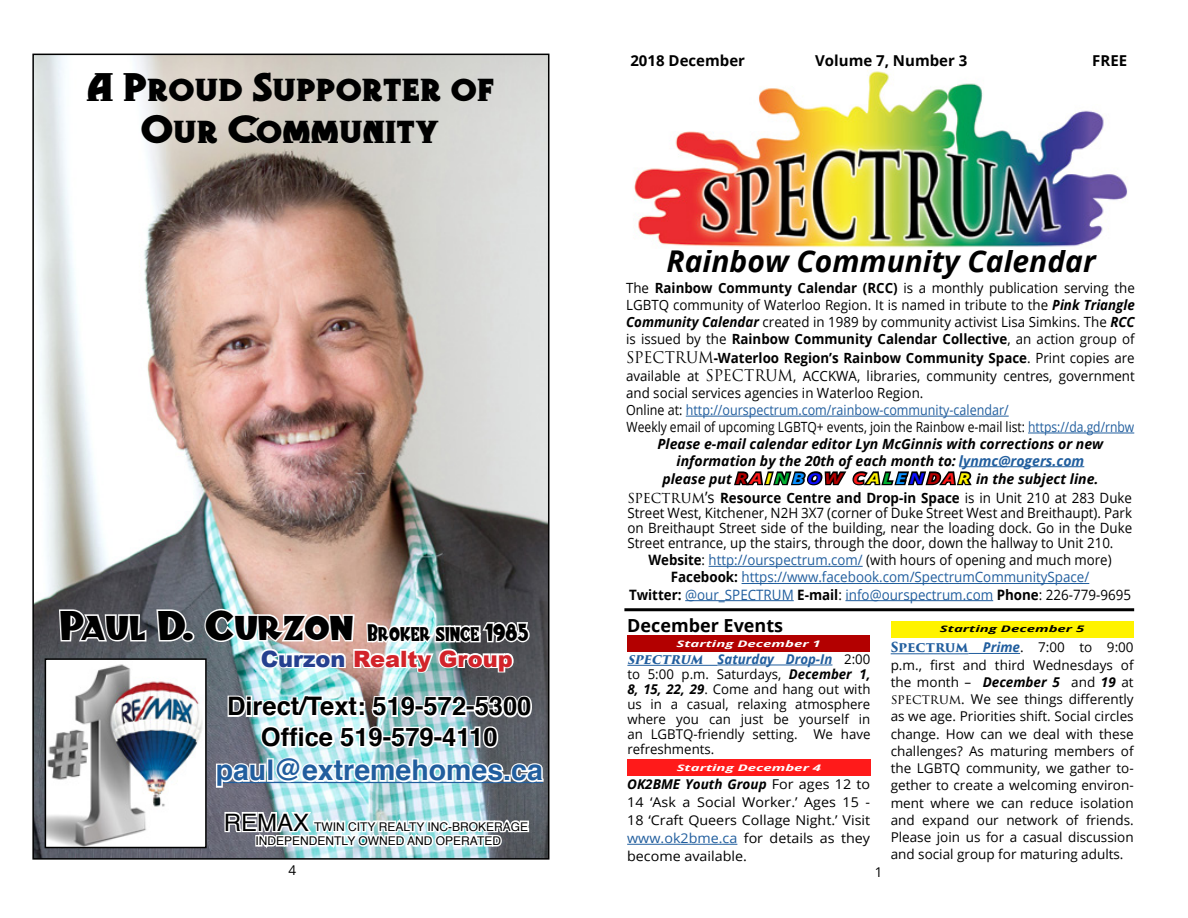
<style>
.page{position:relative;width:1188px;height:918px;background:#fff}
.page>*{position:absolute;margin:0;border:0;box-sizing:border-box;transform-origin:0 0}
.t1{font:39px "Blitzkrieg NF";color:#000}
.t2{font:34.5px/41.4px "Gramophone NF";color:#000;text-align:center;scale:1.22 1}
.t3{font:italic 700 30px "Open Sans";color:#000}
.t4{font:700 28.5px "Helvetica";color:#215e9e}
.t5{font:700 25.5px/30.6px "Helvetica";color:#000;text-align:center}
.t6{font:900 22.5px "Arial";color:#d2232a}
.t7{font:22.5px "Blitzkrieg NF";color:#000;scale:.75 1}
.t8{font:700 18px "Open Sans";color:#000}
.t9{font:700 15px "Open Sans";color:#000}
.t10{font:14.25px/17.1px "Open Sans";color:#215e9e;text-align:center;scale:.93 1}
.t11{font:14.1px/16.8px "Open Sans";color:#000;text-align:justify;scale:.95 1}
.t12{font:14.1px/15px "Open Sans";color:#000;text-align:justify;scale:.94 1}
.t13{font:italic 700 14.1px "Open Sans";color:#000}
.t14{font:14.1px "Open Sans";color:#000;scale:.86 1}
.t15{font:14.1px "Open Sans";color:#215e9e;scale:.89 1}
.t16{font:13.5px/17.2px "Open Sans";color:#000;text-align:justify}
.t17{font:13.5px/18px "Open Sans";color:#000;text-align:justify;scale:1.06 1}
.t18{font:12px/14.4px "Helvetica";color:#000;text-align:center}
.t19{font:italic 700 9px "Open Sans";color:#fff;scale:1.67 1}
.t20{font:italic 700 9px "Open Sans";color:#000;scale:1.67 1}
.s1{color:#25408f}
.s2{font-size:24px}
.s3{font-weight:700}
.s4{font-weight:700;font-style:italic}
.s5{font-family:"Trajan Pro 3";font-size:15.6px}
.s6{color:#000}
.s7{color:#215e9e}
.s8{font-size:15px;color:#b30000}
.s9{font-size:15px;color:#ff1a1a}
.s10{font-size:15px;color:#fff300}
.s11{font-size:15px;color:#00b332}
.s12{font-size:15px;color:#0990ff}
.s13{font-size:15px;color:#0d0eff}
.s14{font-family:"Trajan Pro 3";font-size:15.75px}
.s15{font-size:15.75px}
.s16{font-weight:700;color:#000}
.s17{font-family:"Trajan Pro 3";font-weight:700;color:#215e9e}
.s18{font-weight:700;font-style:italic;color:#215e9e}
.s19{font-family:"Trajan Pro 3"}
.s20{font-family:"Trajan Pro 3";font-weight:700;font-style:italic;color:#215e9e}
</style>
<div class="page">
<hr style="left:686px;top:416px;width:323px;height:1px;background:#215e9e">
<hr style="left:1028px;top:433px;width:106px;height:1px;background:#215e9e">
<hr style="left:959px;top:466px;width:125px;height:1px;background:#215e9e">
<svg style="left:732px;top:415px;width:242px;height:71px"></svg>
<hr style="left:709px;top:566px;width:154px;height:1px;background:#215e9e">
<hr style="left:742px;top:583px;width:347px;height:1px;background:#215e9e">
<hr style="left:685px;top:600px;width:109px;height:1px;background:#215e9e">
<hr style="left:845px;top:600px;width:148px;height:1px;background:#215e9e">
<hr style="left:624px;top:608px;width:510px;height:3px;background:#000">
<div style="left:627px;top:635px;width:243px;height:17px;background:#b30000"></div>
<div style="left:891px;top:621px;width:243px;height:17px;background:#fff300"></div>
<img style="left:633px;top:70px;width:495px;height:178px">
<hr style="left:891px;top:653px;width:77px;height:1px;background:#215e9e">
<hr style="left:968px;top:653px;width:52px;height:1px;background:#215e9e">
<div style="left:627px;top:759px;width:243px;height:17px;background:#ff1a1a"></div>
<hr style="left:627px;top:665px;width:91px;height:1px;background:#215e9e">
<hr style="left:718px;top:665px;width:114px;height:1px;background:#215e9e">
<hr style="left:627px;top:844px;width:110px;height:1px;background:#215e9e">
<img style="left:35px;top:57px;width:511px;height:800px">
<img style="left:48px;top:661px;width:155px;height:184px">
<div style="left:45px;top:658px;width:162px;height:190px;border:2px solid #000"></div>
<svg style="left:57px;top:608px;width:91px;height:36px"></svg>
<svg style="left:155px;top:608px;width:33px;height:35px"></svg>
<div style="left:182px;top:631px;width:12px;height:11px;border:3px solid #fff;border-radius:50%"></div>
<img style="left:203px;top:607px;width:342px;height:253px">
<h2 class="t2" style="left:86px;top:67px;width:336px">A Proud Supporter of<br>Our Community</h2>
<h1 class="t1" style="left:60px;top:603px;width:295px">Paul D. Curzon</h1>
<h3 class="t6" style="left:261px;top:642px;width:254px"><span class="s1">Curzon</span> Realty Group</h3>
<h3 class="t7" style="left:368px;top:619px;width:216px">Broker since 1985</h3>
<h3 class="t5" style="left:227px;top:692px;width:306px">Direct/Text: 519-572-5300<br>Office 519-579-4110</h3>
<h3 class="t4" style="left:216px;top:747px;width:329px">paul@extremehomes.ca</h3>
<p class="t18" style="left:224px;top:820px;width:306px"><span class="s2">REMAX</span> TWIN CITY REALTY INC-BROKERAGE<br>INDEPENDENTLY OWNED AND OPERATED</p>
<p class="t16" style="left:288px;top:861px;width:9px">4</p>
<p class="t9" style="left:630px;top:50px;width:116px">2018 December</p>
<p class="t9" style="left:815px;top:50px;width:154px">Volume 7, Number 3</p>
<p class="t9" style="left:1092px;top:50px;width:36px">FREE</p>
<h3 class="t3" style="left:667px;top:240px;width:431px">Rainbow Community Calendar</h3>
<p class="t11" style="left:626px;top:279px;width:537px">The <span class="s3">Rainbow Communty Calendar (RCC)</span> is a monthly publication serving the LGBTQ community of Waterloo Region. It is named in tribute to the <span class="s4">Pink Triangle Community Calendar</span> created in 1989 by community activist Lisa Simkins. The <span class="s4">RCC </span>is issued by the <span class="s3">Rainbow Community Calendar Collective</span>, an action group of</p>
<p class="t11" style="left:626px;top:348px;width:537px;line-height:18.8px"><span class="s5">SPECTRUM</span><span class="s3">-Waterloo Region’s Rainbow Community Space</span>. Print copies are available at <span class="s5">SPECTRUM</span>, ACCKWA, libraries, community centres, government</p>
<p class="t11" style="left:626px;top:384px;width:314px">and social services agencies in Waterloo Region.</p>
<p class="t15" style="left:626px;top:400px;width:431px"><span class="s6">Online at:</span> http://ourspectrum.com/rainbow-community-calendar/</p>
<p class="t14" style="left:627px;top:417px;width:592px">Weekly email of upcoming LGBTQ+ events, join the Rainbow e-mail list: <span class="s7">https://da.gd/rnbw</span></p>
<p class="t13" style="left:658px;top:434px;width:447px">Please e-mail calendar editor Lyn McGinnis with corrections or new</p>
<p class="t13" style="left:677px;top:451px;width:409px">information by the 20th of each month to: <span class="s7">lynmc@rogers.com</span></p>
<p class="t13" style="left:662px;top:469px;width:438px">please put <span class="s8">R</span><span class="s9">A</span><span class="s10">I</span><span class="s11">N</span><span class="s12">B</span> <span class="s13">O</span><span class="s8">W</span> <span class="s9">C</span><span class="s10">A</span><span class="s11">L</span> <span class="s12">E</span><span class="s13">N</span><span class="s8">D</span><span class="s9">A</span><span class="s10">R</span> in the subject line.</p>
<p class="t12" style="left:627px;top:490px;width:538px"><span class="s14">spectrum</span><span class="s15">’s</span> <span class="s3">Resource Centre and Drop-in Space</span> is in Unit 210 at 283 Duke Street West, Kitchener, N2H 3X7 (corner of Duke Street West and Breithaupt). Park on Breithaupt Street side of the building, near the loading dock. Go in the Duke Street entrance, up the stairs, through the door, down the hallway to Unit 210.</p>
<p class="t10" style="left:629px;top:551px;width:541px"><span class="s16">Website</span><span class="s6">:</span> http://ourspectrum.com/ <span class="s6">(with hours of opening and much more)<br></span><span class="s16">Facebook:</span> https://www.facebook.com/SpectrumCommunitySpace/<br><span class="s16">Twitter:</span> @our_SPECTRUM <span class="s16">E-mail</span><span class="s6">:</span> info@ourspectrum.com <span class="s16">Phone</span><span class="s6">: 226-779-9695</span></p>
<h3 class="t8" style="left:627px;top:613px;width:157px">December Events</h3>
<p class="t20" style="left:940px;top:623px;width:88px">Starting December 5</p>
<p class="t16" style="left:891px;top:639px;width:245px"><span class="s17">SPECTRUM</span> <span class="s18">Prime</span>. 7:00 to 9:00 p.m., first and third Wednesdays of the month – <span class="s4">December 5</span> and <span class="s4">19</span> at <span class="s19">spectrum</span>. We see things differently as we age. Priorities shift. Social circles change. How can we deal with these challenges? As maturing members of the LGBTQ community, we gather to&shy;gether to create a welcoming environ&shy;ment where we can reduce isolation and expand our network of friends.<br>Please join us for a casual discussion and social group for maturing adults.</p>
<p class="t19" style="left:676px;top:637px;width:88px">Starting December 1</p>
<p class="t16" style="left:627px;top:651px;width:245px;line-height:15px"><span class="s20">SPECTRUM</span> <span class="s18">Saturday Drop-In</span> 2:00 to 5:00 p.m. Saturdays, <span class="s4">December 1, 8, 15, 22, 29</span>. Come and hang out with us in a casual, relaxing atmosphere where you can just be yourself in an LGBTQ-friendly setting. We have refreshments.</p>
<p class="t19" style="left:677px;top:761px;width:88px">Starting December 4</p>
<p class="t17" style="left:627px;top:775px;width:231px"><span class="s4">OK2BME Youth Group</span> For ages 12 to 14 ‘Ask a Social Worker.’ Ages 15 - 18 ‘Craft Queers Collage Night.’ Visit <span class="s7">www.ok2bme.ca</span> for details as they become available.</p>
<p class="t16" style="left:875px;top:863px;width:9px">1</p>
</div>
